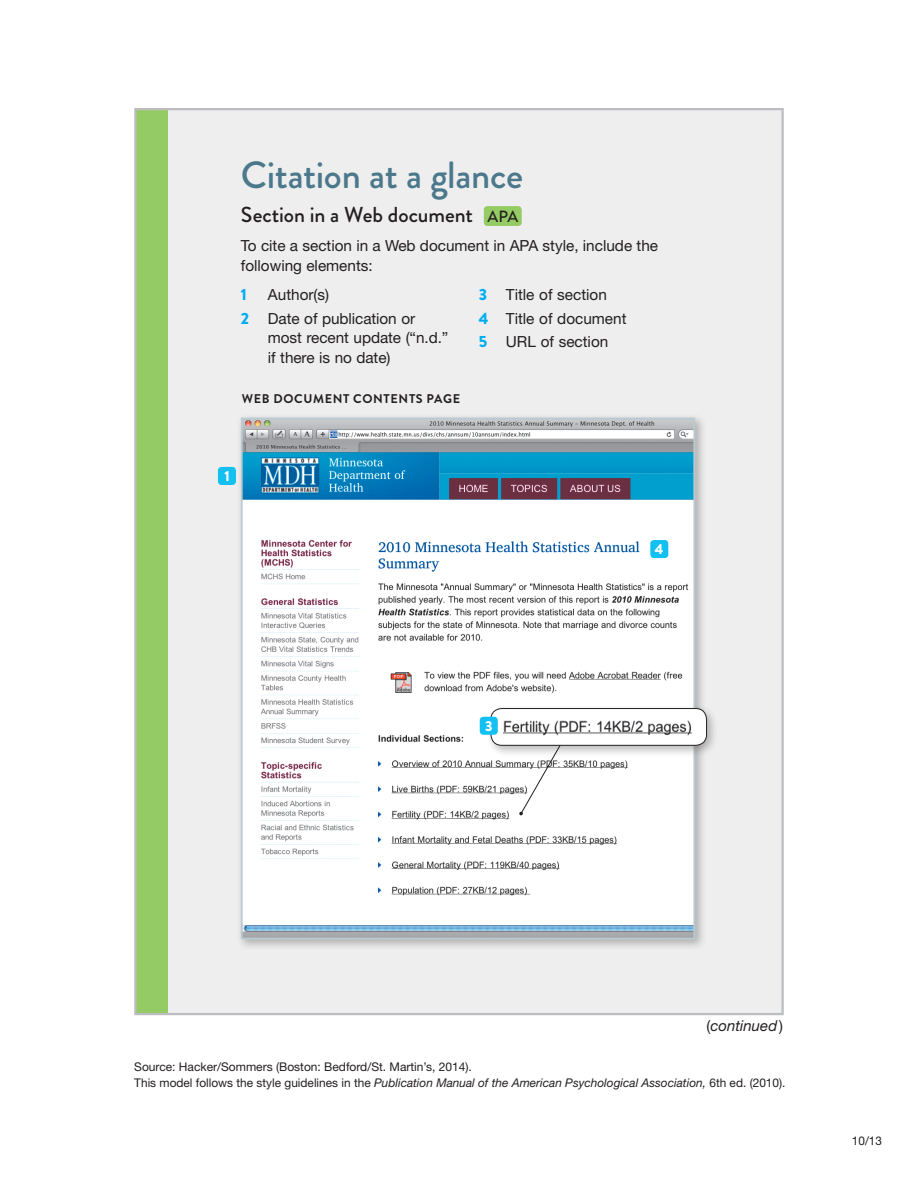
<style>
.page{position:relative;width:918px;height:1188px;background:#fff}
.page>*{position:absolute;margin:0;border:0;box-sizing:border-box;transform-origin:0 0}
.t1{font:500 37.8px "Brandon Grotesque";letter-spacing:-.01em;color:#4b788b}
.t2{font:500 21.6px "Brandon Grotesque";color:#231f20}
.t3{font:900 16.2px "Brandon Grotesque";color:#00aeef}
.t4{font:15.3px/23.4px "Helvetica Neue LT Std";color:#231f20}
.t5{font:italic 15px "Helvetica Neue LT Std";color:#231f20}
.t6{font:900 14.4px "Brandon Grotesque";color:#fff}
.t7{font:700 12.6px "Brandon Grotesque";letter-spacing:.05em;color:#231f20}
.t8{font:italic 12px "Helvetica Neue LT Std";color:#231f20}
.t9{font:12px "Helvetica Neue LT Std";color:#231f20}
.s1{font-size:16.2px}
.s2{font-family:"Brandon Grotesque";font-weight:900;font-size:16.2px;color:#00aeef}
.s3{font-style:normal}
</style>
<div class="page">
<div style="left:164px;top:109px;width:619px;height:905px;background:#eeeeef"></div>
<div style="left:237px;top:414px;width:470px;height:537px;background:#231f20;opacity:.3"></div>
<img style="left:244px;top:421px;width:448px;height:515px">
<div style="left:241px;top:418px;width:454px;height:521px;border:2px solid #bacad2"></div>
<div style="left:486px;top:704px;width:233px;height:53px;background:#231f20;opacity:.3"></div>
<img style="left:491px;top:709px;width:216px;height:36px">
<div style="left:490px;top:708px;width:217px;height:38px;border:1px solid #231f20;border-radius:11px"></div>
<div style="left:480px;top:717px;width:18px;height:18px;background:#12c0f2;border-radius:4px"></div>
<div style="left:218px;top:467px;width:18px;height:18px;background:#12c0f2;border-radius:4px"></div>
<div style="left:484px;top:206px;width:38px;height:20px;background:#95cb64;border-radius:4px"></div>
<div style="left:650px;top:540px;width:18px;height:18px;background:#12c0f2;border-radius:4px"></div>
<svg style="left:519px;top:744px;width:42px;height:71px;background:#e8e8e8"></svg>
<div style="left:135px;top:109px;width:33px;height:905px;background:#95cb64"></div>
<p class="t1" style="left:241px;top:149px;width:284px">Citation at a glance</p>
<p class="t2" style="left:241px;top:200px;width:279px">Section in a Web document <span class="s1">APA</span></p>
<p class="t4" style="left:241px;top:236px;width:419px;line-height:19.8px">To cite a section in a Web document in APA style, include the following elements:</p>
<p class="t3" style="left:241px;top:283px;width:8px">1</p>
<p class="t4" style="left:241px;top:283px;width:176px;text-indent:27px">Author(s)<br><span class="s2">2</span> Date of publication or</p>
<p class="t4" style="left:268px;top:328px;width:182px;line-height:19.8px">most recent update (“n.d.” if there is no date)</p>
<p class="t4" style="left:479px;top:283px;width:149px"><span class="s2">3</span> Title of section<br><span class="s2">4</span> Title of document<br><span class="s2">5</span> URL of section</p>
<p class="t7" style="left:242px;top:390px;width:220px">WEB DOCUMENT CONTENTS PAGE</p>
<p class="t6" style="left:224px;top:466px;width:7px">1</p>
<p class="t6" style="left:655px;top:539px;width:10px">4</p>
<p class="t6" style="left:485px;top:716px;width:9px">3</p>
<p class="t5" style="left:707px;top:1016px;width:78px"><span class="s3">(</span>continued<span class="s3">)</span></p>
<p class="t9" style="left:134px;top:1059px;width:339px">Source: Hacker/Sommers (Boston: Bedford/St. Martin’s, 2014).</p>
<p class="t8" style="left:134px;top:1076px;width:653px"><span class="s3">This model follows the style guidelines in the</span> Publication Manual of the American Psychological Association, <span class="s3">6th ed. (2010).</span></p>
<p class="t9" style="left:852px;top:1133px;width:32px">10/13</p>
</div>
